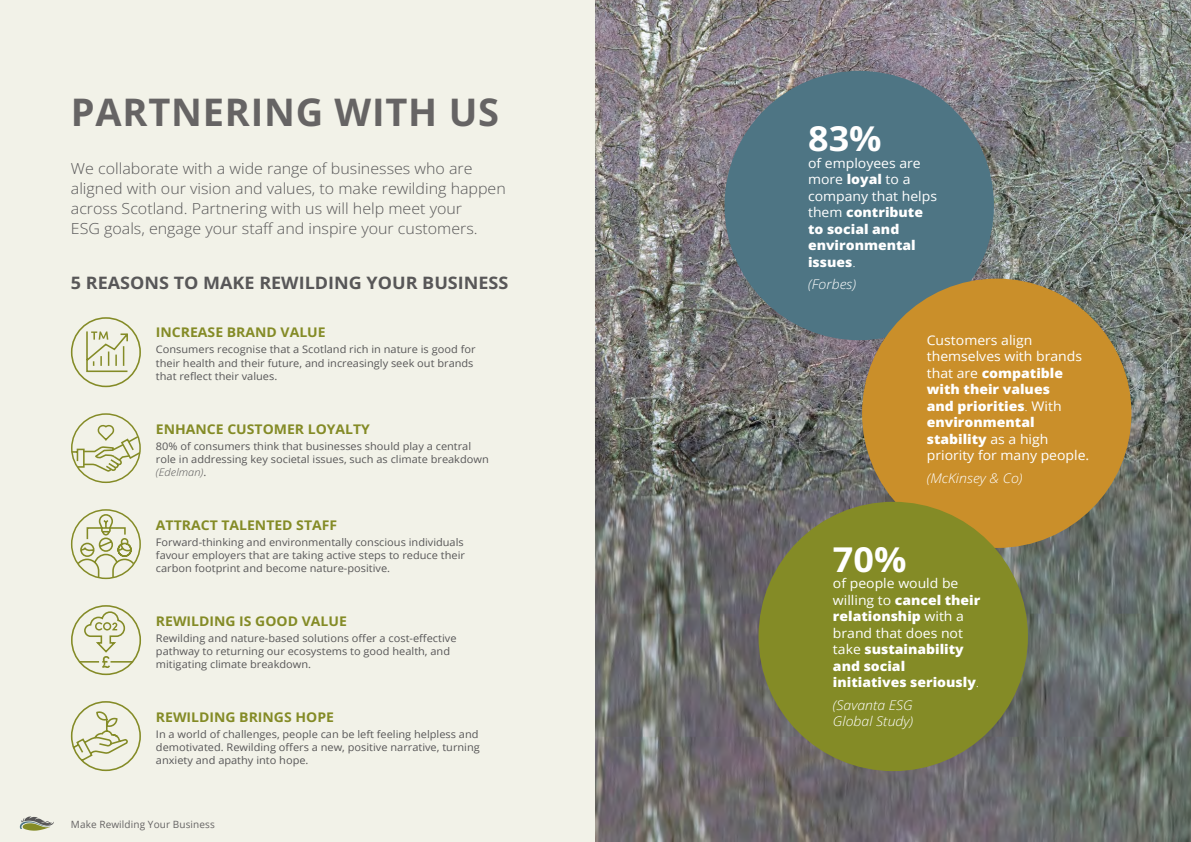
<style>
.page{position:relative;width:1191px;height:842px;background:#f2f2e8}
.page>*{position:absolute;margin:0;border:0;box-sizing:border-box;transform-origin:0 0}
.Section_heading{font:700 38px "Open Sans";letter-spacing:.02em;color:#666464}
.Body_11_light{font:700 34.2px "Open Sans";color:#fff;scale:1.05 1}
.Sub_2{font:700 17.1px "Open Sans";color:#585758;scale:1.05 1}
.Body_11_light-2{font:300 15.2px/20px "Open Sans";color:#585758;scale:1.05 1}
.Body_11_light-3{font:800 13.3px/16.5px "Open Sans";color:#fff;scale:1.05 1}
.Body_11_light-4{font:13.3px/16.5px "Open Sans";color:#fff;scale:1.05 1}
.Sub_3{font:700 13.3px "Open Sans";color:#848b26;scale:1.05 1}
.Body_11_light-5{font:italic 13.3px/16.5px "Open Sans";color:#fff;scale:1.05 1}
.Sub_2-2{font:700 13.3px "Open Sans";color:#848b26;scale:1.05 1}
.Body_11_regular{font:10.4px/13.2px "Open Sans";color:#585758;scale:1.05 1}
.Body_11_light-6{font:10.4px/13.2px "Open Sans";color:#585758;scale:1.05 1}
.t1{font:10px "Open Sans";letter-spacing:.01em;color:#666464}
.s1{font-style:italic}
.s2{font-weight:400}
.s3{font-weight:300}
.s4{font-weight:800}
</style>
<div class="page">
<img style="left:595px;top:0;width:596px;height:842px">
<svg style="left:70px;top:701px;width:71px;height:71px"></svg>
<div style="left:71px;top:605px;width:70px;height:70px;border:2px solid #848b26;border-radius:50%"></div>
<hr style="left:110px;top:661px;width:22px;height:2px;background:#848b26">
<svg style="left:80px;top:611px;width:46px;height:60px"></svg>
<svg style="left:76px;top:513px;width:60px;height:66px"></svg>
<div style="left:71px;top:509px;width:70px;height:70px;border:2px solid #848b26;border-radius:50%"></div>
<svg style="left:71px;top:417px;width:70px;height:55px"></svg>
<div style="left:71px;top:317px;width:70px;height:70px;border:2px solid #848b26;border-radius:50%"></div>
<svg style="left:86px;top:331px;width:42px;height:42px"></svg>
<div style="left:724px;top:71px;width:270px;height:269px;background:#4e7584;border-radius:50%"></div>
<div style="left:862px;top:279px;width:269px;height:269px;background:#ca8f2a;border-radius:50%"></div>
<div style="left:758px;top:502px;width:270px;height:269px;background:#848b26;border-radius:50%"></div>
<svg style="left:20px;top:816px;width:34px;height:15px"></svg>
<p class="Section_heading" style="left:71px;top:85px;width:430px">PARTNERING WITH US</p>
<p class="Body_11_light-2" style="left:71px;top:158px;width:416px">We collaborate with a wide range of businesses who are aligned with our vision and values, to make rewilding happen across Scotland. Partnering with us will help meet your<br>ESG goals, engage your staff and inspire your customers.</p>
<p class="Sub_2" style="left:71px;top:270px;width:418px">5 REASONS TO MAKE REWILDING YOUR BUSINESS</p>
<p class="Sub_2-2" style="left:156px;top:323px;width:163px">INCREASE BRAND VALUE</p>
<p class="Body_11_light-6" style="left:156px;top:343px;width:306px">Consumers recognise that a Scotland rich in nature is good for their health and their future, and increasingly seek out brands that reflect their values.</p>
<p class="Sub_3" style="left:156px;top:419px;width:205px">ENHANCE CUSTOMER LOYALTY</p>
<p class="Body_11_regular" style="left:156px;top:439px;width:318px">80% of consumers think that businesses should play a central role in addressing key societal issues, such as climate breakdown <span class="s1">(Edelman)</span>.</p>
<p class="Sub_3" style="left:156px;top:515px;width:174px">ATTRACT TALENTED STAFF</p>
<p class="Body_11_regular" style="left:156px;top:535px;width:296px;text-align:justify">Forward-thinking and environmentally conscious individuals favour employers that are taking active steps to reduce their carbon footprint and become nature-positive.</p>
<p class="Sub_3" style="left:156px;top:611px;width:183px">REWILDING IS GOOD VALUE</p>
<p class="Body_11_regular" style="left:156px;top:631px;width:288px">Rewilding and nature-based solutions offer a cost-effective pathway to returning our ecosystems to good health, and mitigating climate breakdown.</p>
<p class="Sub_3" style="left:156px;top:708px;width:171px">REWILDING BRINGS HOPE</p>
<p class="Body_11_regular" style="left:156px;top:727px;width:310px;text-align:justify">In a world of challenges, people can be left feeling helpless and demotivated. Rewilding offers a new, positive narrative, turning anxiety and apathy into hope.</p>
<p class="t1" style="left:71px;top:817px;width:145px">Make Rewilding Your Business</p>
<p class="Body_11_light" style="left:808px;top:115px;width:72px">83%</p>
<p class="Body_11_light-3" style="left:808px;top:154px;width:124px"><span class="s2">of employees are more</span> loyal <span class="s2">to a company that helps them</span> contribute to social and environmental issues<span class="s3">.</span></p>
<p class="Body_11_light-5" style="left:808px;top:275px;width:47px">(Forbes)</p>
<p class="Body_11_light-4" style="left:926px;top:331px;width:156px">Customers align themselves with brands that are <span class="s4">compatible with their values<br>and priorities</span><span class="s3">.</span> With <span class="s4">environmental stability</span> as a high priority for many people.</p>
<p class="Body_11_light-5" style="left:926px;top:469px;width:93px">(McKinsey &amp; Co)</p>
<p class="Body_11_light" style="left:833px;top:535px;width:72px">70%</p>
<p class="Body_11_light-3" style="left:833px;top:575px;width:142px"><span class="s2">of people would be willing to</span> cancel their relationship <span class="s2">with a brand that does not take</span> sustainability and social initiatives seriously<span class="s3">.</span></p>
<p class="Body_11_light-5" style="left:833px;top:696px;width:78px">(Savanta ESG<br>Global Study)</p>
</div>
